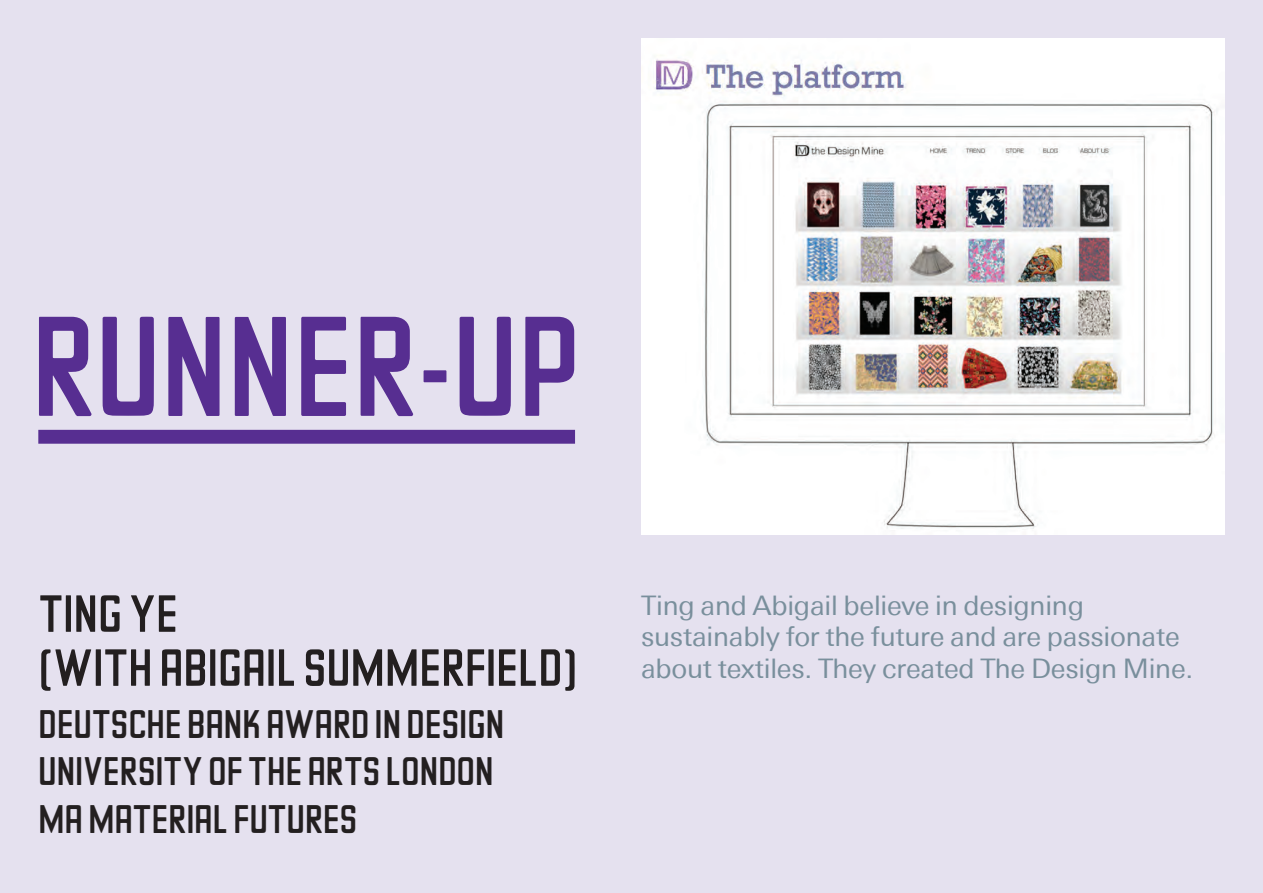
<style>
.page{position:relative;width:1263px;height:893px;background:#e5e1ef}
.page>*{position:absolute;margin:0;border:0;box-sizing:border-box;transform-origin:0 0}
.t1{font:138.75px "Berber";letter-spacing:-.01em;color:#572e91}
.t2{font:51px/54px "Berber";letter-spacing:-.01em;color:#231f20}
.t3{font:39px/47.5px "Berber";letter-spacing:-.01em;color:#231f20}
.t4{font:27px/31.5px "Univers Deutsche Bank";letter-spacing:-.01em;color:#798f9c}
</style>
<div class="page">
<img style="left:641px;top:38px;width:584px;height:497px">
<div style="left:38px;top:430px;width:537px;height:14px;background:#572e91"></div>
<h1 class="t1" style="left:31px;top:298px;width:551px">RUNNER-UP</h1>
<h2 class="t2" style="left:38px;top:590px;width:164px">TING YE (WITH ABIGAI</h2>
<h2 class="t2" style="left:276px;top:644px;width:103px">L SUMMER</h2>
<h2 class="t2" style="left:465px;top:644px;width:132px">FIELD)   </h2>
<h3 class="t3" style="left:38px;top:703px;width:268px">DEUTSCHE BANK AWARD</h3>
<h3 class="t3" style="left:38px;top:703px;width:436px;text-indent:336px">IN DESIGN<br>UNIVERSITY OF THE ARTS LONDON<br>MA MATERIA</h3>
<h3 class="t3" style="left:212px;top:798px;width:147px">L FUTURES</h3>
<p class="t4" style="left:641px;top:590px;width:554px">Ting and Abigail believe in designing sustainably for the future and are passionate about textiles. They created The Design Mine.</p>
</div>
